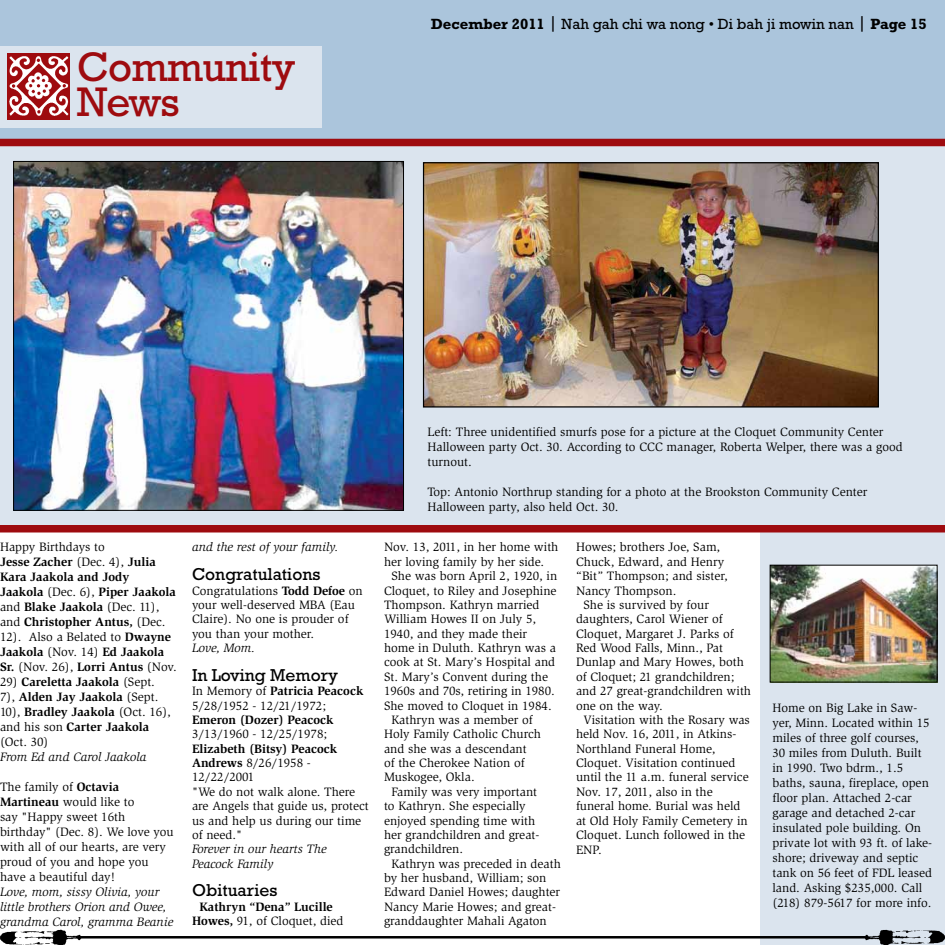
<style>
.page{position:relative;width:945px;height:945px;background:#fff}
.page>*{position:absolute;margin:0;border:0;box-sizing:border-box;transform-origin:0 0}
.t1{font:42px/34.1px "Rockwell Std";letter-spacing:-.02em;color:#9e0b0f}
.t2{font:17.5px "Rockwell Std";color:#000}
.t3{font:15px "Rockwell Std";color:#000}
.t4{font:12.5px/15px "Slimbach Std";color:#000}
.t5{font:700 12.5px/15px "Slimbach Std";color:#000}
.t6{font:italic 12.5px/15px "Slimbach Std";color:#000}
.s1{font-weight:700}
.s2{font-size:17.5px}
.s3{font-weight:400}
</style>
<div class="page">
<div style="left:0;top:143px;width:945px;height:385px;background:#dbe4ee"></div>
<div style="left:0;top:0;width:945px;height:142px;background:#abc5dc"></div>
<div style="left:0;top:46px;width:321px;height:82px;background:#dbe4ee"></div>
<img style="left:8px;top:53px;width:62px;height:67px">
<div style="left:0;top:139px;width:945px;height:7px;background:#9e0b0f"></div>
<div style="left:760px;top:529px;width:185px;height:416px;background:#dbe4ee"></div>
<img style="left:772px;top:567px;width:164px;height:113px">
<div style="left:770px;top:565px;width:168px;height:117px;border:1px solid #000"></div>
<img style="left:0;top:929px;width:81px;height:16px">
<img style="left:865px;top:929px;width:80px;height:16px">
<hr style="left:79px;top:936px;width:787px;height:3px;background:#000">
<img style="left:425px;top:164px;width:452px;height:242px">
<div style="left:423px;top:162px;width:456px;height:246px;border:1px solid #000"></div>
<img style="left:15px;top:163px;width:387px;height:346px">
<div style="left:13px;top:161px;width:391px;height:350px;border:1px solid #000"></div>
<div style="left:0;top:525px;width:945px;height:7px;background:#9e0b0f"></div>
<h1 class="t1" style="left:77px;top:50px;width:220px">Community<br>News</h1>
<p class="t3" style="left:431px;top:15px;width:498px"><span class="s1">December 2011</span> <span class="s2">|</span> Nah gah chi wa nong • Di bah ji mowin nan <span class="s2">|</span> <span class="s1">Page 15</span></p>
<p class="t5" style="left:0;top:540px;width:179px"><span class="s3">Happy Birthdays to<br></span>Jesse Zacher <span class="s3">(Dec. 4),</span> Julia<br>Kara Jaakola and Jody<br>Jaakola <span class="s3">(Dec. 6),</span> Piper Jaakola <span class="s3">and</span> Blake Jaakola <span class="s3">(Dec. 11), and</span> Christopher Antus, <span class="s3">(Dec.<br>12). Also a Belated to</span> Dwayne<br>Jaakola <span class="s3">(Nov. 14)</span> Ed Jaakola<br>Sr. <span class="s3">(Nov. 26),</span> Lorri Antus <span class="s3">(Nov.</span></p>
<p class="t5" style="left:0;top:675px;width:172px"><span class="s3">29)</span> Careletta Jaakola <span class="s3">(Sept.<br>7),</span> Alden Jay Jaakola <span class="s3">(Sept.<br>10),</span> Bradley Jaakola <span class="s3">(Oct. 16), and his son</span> Carter Jaakola <span class="s3">(Oct. 30)</span></p>
<p class="t6" style="left:0;top:750px;width:148px">From Ed and Carol Jaakola</p>
<p class="t4" style="left:0;top:780px;width:175px">The family of <span class="s1">Octavia<br>Martineau</span> would like to<br>say "Happy sweet 16th birthday" (Dec. 8). We love you with all of our hearts, are very proud of you and hope you have a beautiful day!</p>
<p class="t6" style="left:0;top:885px;width:175px">Love, mom, sissy Olivia, your little brothers Orion and Owee, grandma Carol, gramma Beanie</p>
<p class="t6" style="left:192px;top:540px;width:148px">and the rest of your family.</p>
<h2 class="t2" style="left:192px;top:564px;width:130px">Congratulations</h2>
<p class="t4" style="left:192px;top:583px;width:172px;line-height:14.4px">Congratulations <span class="s1">Todd Defoe</span> on your well-deserved MBA (Eau<br>Claire). No one is prouder of you than your mother.</p>
<p class="t6" style="left:192px;top:641px;width:65px">Love, Mom.</p>
<h2 class="t2" style="left:192px;top:665px;width:148px">In Loving Memory</h2>
<p class="t4" style="left:192px;top:684px;width:173px;line-height:14.4px">In Memory of <span class="s1">Patricia Peacock<br></span>5/28/1952 - 12/21/1972;</p>
<p class="t5" style="left:192px;top:712px;width:143px">Emeron (Dozer) Peacock</p>
<p class="t4" style="left:192px;top:727px;width:137px">3/13/1960 - 12/25/1978;</p>
<p class="t4" style="left:192px;top:741px;width:178px;line-height:14.4px"><span class="s1">Elizabeth (Bitsy) Peacock<br>Andrews</span> 8/26/1958 -<br>12/22/2001<br>"We do not walk alone. There are Angels that guide us, protect us and help us during our time of need."</p>
<p class="t6" style="left:192px;top:842px;width:136px;line-height:14.4px">Forever in our hearts The<br>Peacock Family</p>
<h2 class="t2" style="left:192px;top:880px;width:87px">Obituaries</h2>
<p class="t5" style="left:192px;top:899px;width:153px;line-height:14.4px;text-align:center">Kathryn “Dena” Lucille<br>Howes, <span class="s3">91, of Cloquet, died</span></p>
<p class="t4" style="left:428px;top:425px;width:477px">Left: Three unidentified smurfs pose for a picture at the Cloquet Community Center<br>Halloween party Oct. 30. According to CCC manager, Roberta Welper, there was a good turnout.</p>
<p class="t4" style="left:428px;top:485px;width:441px">Top: Antonio Northrup standing for a photo at the Brookston Community Center<br>Halloween party, also held Oct. 30.</p>
<p class="t4" style="left:384px;top:540px;width:176px">Nov. 13, 2011, in her home with</p>
<p class="t4" style="left:384px;top:554px;width:162px">her loving family by her side.</p>
<p class="t4" style="left:391px;top:569px;width:167px">She was born April 2, 1920, in</p>
<p class="t4" style="left:384px;top:583px;width:174px">Cloquet, to Riley and Josephine</p>
<p class="t4" style="left:384px;top:597px;width:157px">Thompson. Kathryn married</p>
<p class="t4" style="left:384px;top:612px;width:154px">William Howes II on July 5,</p>
<p class="t4" style="left:384px;top:626px;width:145px">1940, and they made their</p>
<p class="t4" style="left:384px;top:641px;width:174px">home in Duluth. Kathryn was a</p>
<p class="t4" style="left:384px;top:655px;width:173px">cook at St. Mary’s Hospital and</p>
<p class="t4" style="left:384px;top:669px;width:166px">St. Mary’s Convent during the</p>
<p class="t4" style="left:384px;top:684px;width:172px">1960s and 70s, retiring in 1980.</p>
<p class="t4" style="left:384px;top:698px;width:169px">She moved to Cloquet in 1984.</p>
<p class="t4" style="left:391px;top:712px;width:143px">Kathryn was a member of</p>
<p class="t4" style="left:384px;top:727px;width:159px">Holy Family Catholic Church</p>
<p class="t4" style="left:384px;top:741px;width:144px">and she was a descendant</p>
<p class="t4" style="left:384px;top:756px;width:142px">of the Cherokee Nation of</p>
<p class="t4" style="left:384px;top:770px;width:92px">Muskogee, Okla.</p>
<p class="t4" style="left:391px;top:784px;width:147px">Family was very important</p>
<p class="t4" style="left:384px;top:799px;width:143px">to Kathryn. She especially</p>
<p class="t4" style="left:384px;top:813px;width:153px">enjoyed spending time with</p>
<p class="t4" style="left:384px;top:827px;width:157px">her grandchildren and great-</p>
<p class="t4" style="left:384px;top:842px;width:81px">grandchildren.</p>
<p class="t4" style="left:391px;top:856px;width:171px">Kathryn was preceded in death</p>
<p class="t4" style="left:384px;top:871px;width:164px">by her husband, William; son</p>
<p class="t4" style="left:384px;top:885px;width:178px">Edward Daniel Howes; daughter</p>
<p class="t4" style="left:384px;top:899px;width:174px">Nancy Marie Howes; and great-</p>
<p class="t4" style="left:384px;top:914px;width:164px">granddaughter Mahali Agaton</p>
<p class="t4" style="left:576px;top:540px;width:146px">Howes; brothers Joe, Sam,</p>
<p class="t4" style="left:576px;top:554px;width:150px">Chuck, Edward, and Henry</p>
<p class="t4" style="left:576px;top:569px;width:153px">“Bit” Thompson; and sister,</p>
<p class="t4" style="left:576px;top:583px;width:102px">Nancy Thompson.</p>
<p class="t4" style="left:583px;top:597px;width:127px">She is survived by four</p>
<p class="t4" style="left:576px;top:612px;width:148px">daughters, Carol Wiener of</p>
<p class="t4" style="left:576px;top:626px;width:159px">Cloquet, Margaret J. Parks of</p>
<p class="t4" style="left:576px;top:641px;width:149px">Red Wood Falls, Minn., Pat</p>
<p class="t4" style="left:576px;top:655px;width:169px">Dunlap and Mary Howes, both</p>
<p class="t4" style="left:576px;top:669px;width:160px">of Cloquet; 21 grandchildren;</p>
<p class="t4" style="left:576px;top:684px;width:177px">and 27 great-grandchildren with</p>
<p class="t4" style="left:576px;top:698px;width:89px">one on the way.</p>
<p class="t4" style="left:583px;top:712px;width:168px">Visitation with the Rosary was</p>
<p class="t4" style="left:576px;top:727px;width:162px">held Nov. 16, 2011, in Atkins-</p>
<p class="t4" style="left:576px;top:741px;width:141px">Northland Funeral Home,</p>
<p class="t4" style="left:576px;top:756px;width:161px">Cloquet. Visitation continued</p>
<p class="t4" style="left:576px;top:770px;width:174px">until the 11 a.m. funeral service</p>
<p class="t4" style="left:576px;top:784px;width:138px">Nov. 17, 2011, also in the</p>
<p class="t4" style="left:576px;top:799px;width:166px">funeral home. Burial was held</p>
<p class="t4" style="left:576px;top:813px;width:173px">at Old Holy Family Cemetery in</p>
<p class="t4" style="left:576px;top:827px;width:171px">Cloquet. Lunch followed in the</p>
<p class="t4" style="left:576px;top:842px;width:27px">ENP.</p>
<p class="t4" style="left:772px;top:700px;width:161px">Home on Big Lake in Saw&shy;yer, Minn. Located within 15 miles of three golf courses,<br>30 miles from Duluth. Built in 1990. Two bdrm., 1.5 baths, sauna, fireplace, open floor plan. Attached 2-car garage and detached 2-car insulated pole building. On private lot with 93 ft. of lake&shy;shore; driveway and septic tank on 56 feet of FDL leased land. Asking $235,000. Call (218) 879-5617 for more info.</p>
</div>
